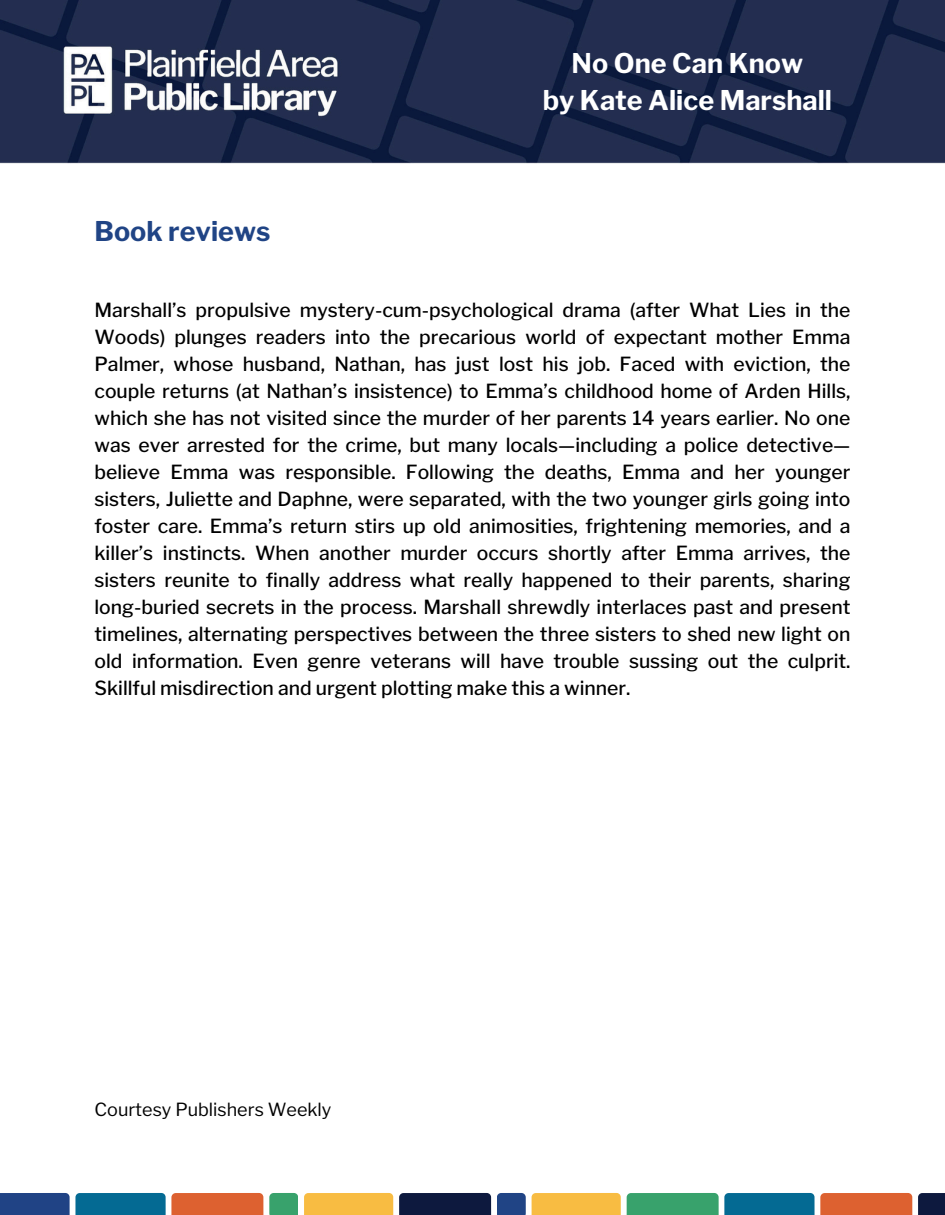
<style>
.page{position:relative;width:945px;height:1215px;background:#fff}
.page>*{position:absolute;margin:0;border:0;box-sizing:border-box;transform-origin:0 0}
.t1{font:700 27px/37.2px "Libre Franklin";color:#fff;text-align:center}
.t2{font:700 27px "Libre Franklin";color:#204485}
.t3{font:500 19.35px/27px "Libre Franklin";color:#000;text-align:justify}
.t4{font:18px "Libre Franklin";color:#000}
</style>
<div class="page">
<img style="left:0;top:0;width:945px;height:163px">
<svg style="left:0;top:1193px;width:263px;height:22px;background:#626372"></svg>
<svg style="left:269px;top:1193px;width:29px;height:22px"></svg>
<div style="left:304px;top:1193px;width:89px;height:22px;background:#f8bc42"></div>
<div style="left:399px;top:1193px;width:92px;height:22px;background:#0d193e"></div>
<svg style="left:497px;top:1193px;width:29px;height:22px"></svg>
<div style="left:532px;top:1193px;width:89px;height:22px;background:#f8bc42"></div>
<svg style="left:627px;top:1193px;width:285px;height:22px;background:#657f6b"></svg>
<div style="left:918px;top:1193px;width:27px;height:22px;background:#0d193e"></div>
<p class="t2" style="left:94px;top:215px;width:177px">Book reviews</p>
<h2 class="t1" style="left:543px;top:44px;width:291px">No One Can Know<br>by Kate Alice Marshall</h2>
<h1 class="t3" style="left:94px;top:297px;width:758px">Marshall’s propulsive mystery-cum-psychological drama (after What Lies in the Woods) plunges readers into the precarious world of expectant mother Emma Palmer, whose husband, Nathan, has just lost his job. Faced with eviction, the couple returns (at Nathan’s insistence) to Emma’s childhood home of Arden Hills, which she has not visited since the murder of her parents 14 years earlier. No one was ever arrested for the crime, but many locals—including a police detective— believe Emma was responsible. Following the deaths, Emma and her younger sisters, Juliette and Daphne, were separated, with the two younger girls going into foster care. Emma’s return stirs up old animosities, frightening memories, and a killer’s instincts. When another murder occurs shortly after Emma arrives, the sisters reunite to finally address what really happened to their parents, sharing long-buried secrets in the process. Marshall shrewdly interlaces past and present timelines, alternating perspectives between the three sisters to shed new light on old information. Even genre veterans will have trouble sussing out the culprit.<br>Skillful misdirection and urgent plotting make this a winner.</h1>
<h1 class="t4" style="left:94px;top:1098px;width:238px">Courtesy Publishers Weekly</h1>
</div>
